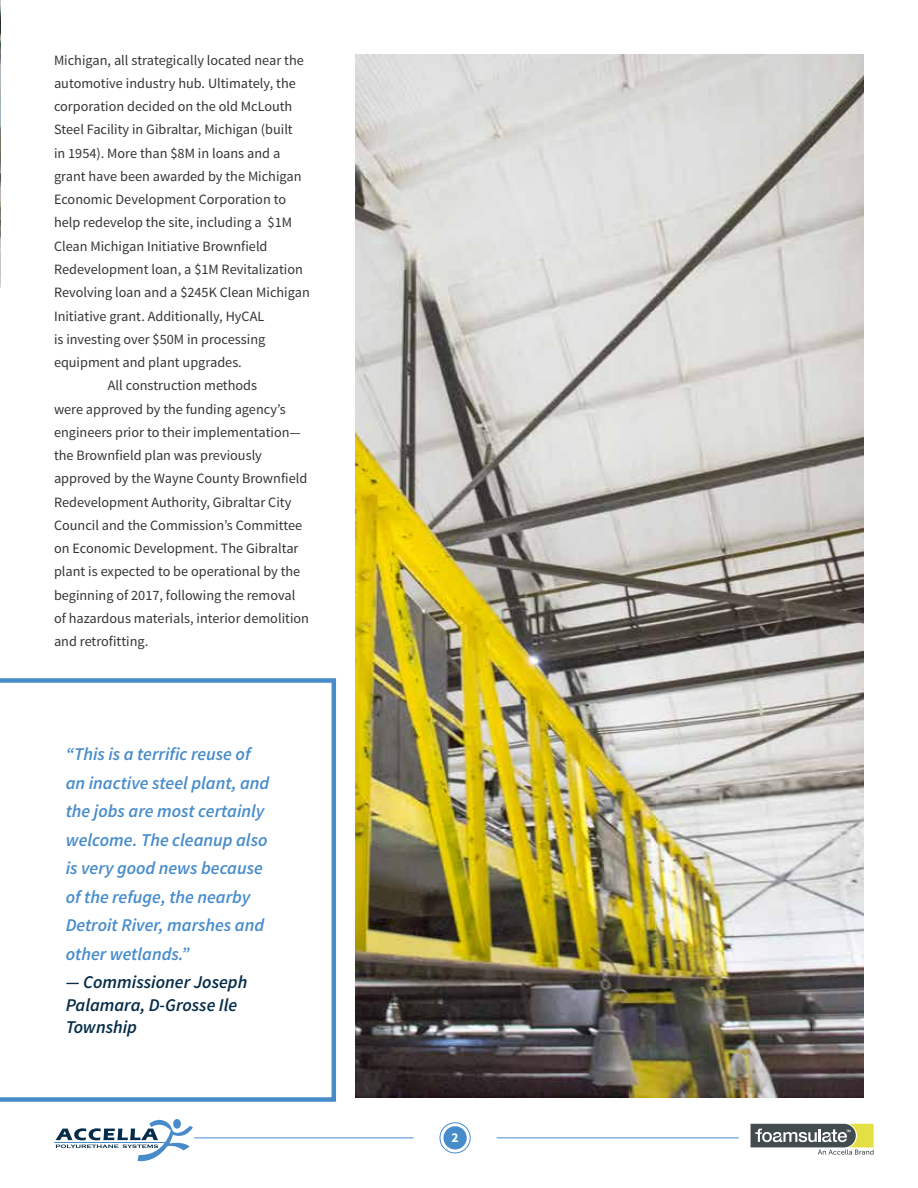
<style>
.page{position:relative;width:918px;height:1188px;background:#fff}
.page>*{position:absolute;margin:0;border:0;box-sizing:border-box;transform-origin:0 0}
.t1{font:italic 600 18px/28.5px "Source Sans Pro";color:#478cca}
.t2{font:italic 600 18px/22.5px "Source Sans Pro";color:#052c49}
.t3{font:14.25px "Source Sans Pro";color:#343434}
.t4{font:700 13.5px "Source Sans Pro";color:#fff}
</style>
<div class="page">
<div style="left:443px;top:1126px;width:24px;height:23px;background:#478cca;border-radius:50%"></div>
<hr style="left:54px;top:1142px;width:113px;height:1px;background:#498bc9">
<svg style="left:56px;top:1119px;width:137px;height:42px"></svg>
<div style="left:440px;top:1122px;width:31px;height:31px;border:1px solid #478cca;border-radius:50%"></div>
<hr style="left:194px;top:1138px;width:220px;height:1px;background:#478cca">
<hr style="left:497px;top:1138px;width:242px;height:1px;background:#478cca">
<svg style="left:751px;top:1124px;width:123px;height:31px"></svg>
<img style="left:0;top:0;width:1px;height:288px">
<img style="left:356px;top:54px;width:508px;height:1043px">
<svg style="left:0;top:678px;width:337px;height:424px"></svg>
<p class="t3" style="left:54px;top:51px;width:251px">Michigan, all strategically located near the</p>
<p class="t3" style="left:54px;top:74px;width:243px">automotive industry hub. Ultimately, the</p>
<p class="t3" style="left:54px;top:98px;width:240px">corporation decided on the old McLouth</p>
<p class="t3" style="left:54px;top:121px;width:240px">Steel Facility in Gibraltar, Michigan (built</p>
<p class="t3" style="left:54px;top:144px;width:228px">in 1954). More than $8M in loans and a</p>
<p class="t3" style="left:54px;top:167px;width:249px">grant have been awarded by the Michigan</p>
<p class="t3" style="left:54px;top:191px;width:234px">Economic Development Corporation to</p>
<p class="t3" style="left:54px;top:214px;width:240px">help redevelop the site, including a $1M</p>
<p class="t3" style="left:54px;top:237px;width:215px">Clean Michigan Initiative Brownfield</p>
<p class="t3" style="left:54px;top:260px;width:250px">Redevelopment loan, a $1M Revitalization</p>
<p class="t3" style="left:54px;top:284px;width:257px">Revolving loan and a $245K Clean Michigan</p>
<p class="t3" style="left:54px;top:307px;width:212px">Initiative grant. Additionally, HyCAL</p>
<p class="t3" style="left:54px;top:330px;width:213px">is investing over $50M in processing</p>
<p class="t3" style="left:54px;top:353px;width:189px">equipment and plant upgrades.</p>
<p class="t3" style="left:108px;top:377px;width:151px">All construction methods</p>
<p class="t3" style="left:54px;top:400px;width:233px">were approved by the funding agency’s</p>
<p class="t3" style="left:54px;top:423px;width:248px">engineers prior to their implementation—</p>
<p class="t3" style="left:54px;top:446px;width:209px">the Brownfield plan was previously</p>
<p class="t3" style="left:54px;top:470px;width:255px">approved by the Wayne County Brownfield</p>
<p class="t3" style="left:54px;top:493px;width:239px">Redevelopment Authority, Gibraltar City</p>
<p class="t3" style="left:54px;top:516px;width:250px">Council and the Commission’s Committee</p>
<p class="t3" style="left:54px;top:539px;width:246px">on Economic Development. The Gibraltar</p>
<p class="t3" style="left:54px;top:563px;width:248px">plant is expected to be operational by the</p>
<p class="t3" style="left:54px;top:586px;width:243px">beginning of 2017, following the removal</p>
<p class="t3" style="left:54px;top:609px;width:257px">of hazardous materials, interior demolition</p>
<p class="t3" style="left:54px;top:633px;width:96px">and retrofitting.</p>
<p class="t1" style="left:66px;top:740px;width:205px">“This is a terrific reuse of an inactive steel plant, and the jobs are most certainly welcome. The cleanup also is very good news because of the refuge, the nearby<br>Detroit River, marshes and other wetlands.”</p>
<p class="t2" style="left:66px;top:971px;width:183px">— Commissioner Joseph<br>Palamara, D-Grosse Ile<br>Township</p>
<p class="t4" style="left:452px;top:1128px;width:9px">2</p>
</div>
